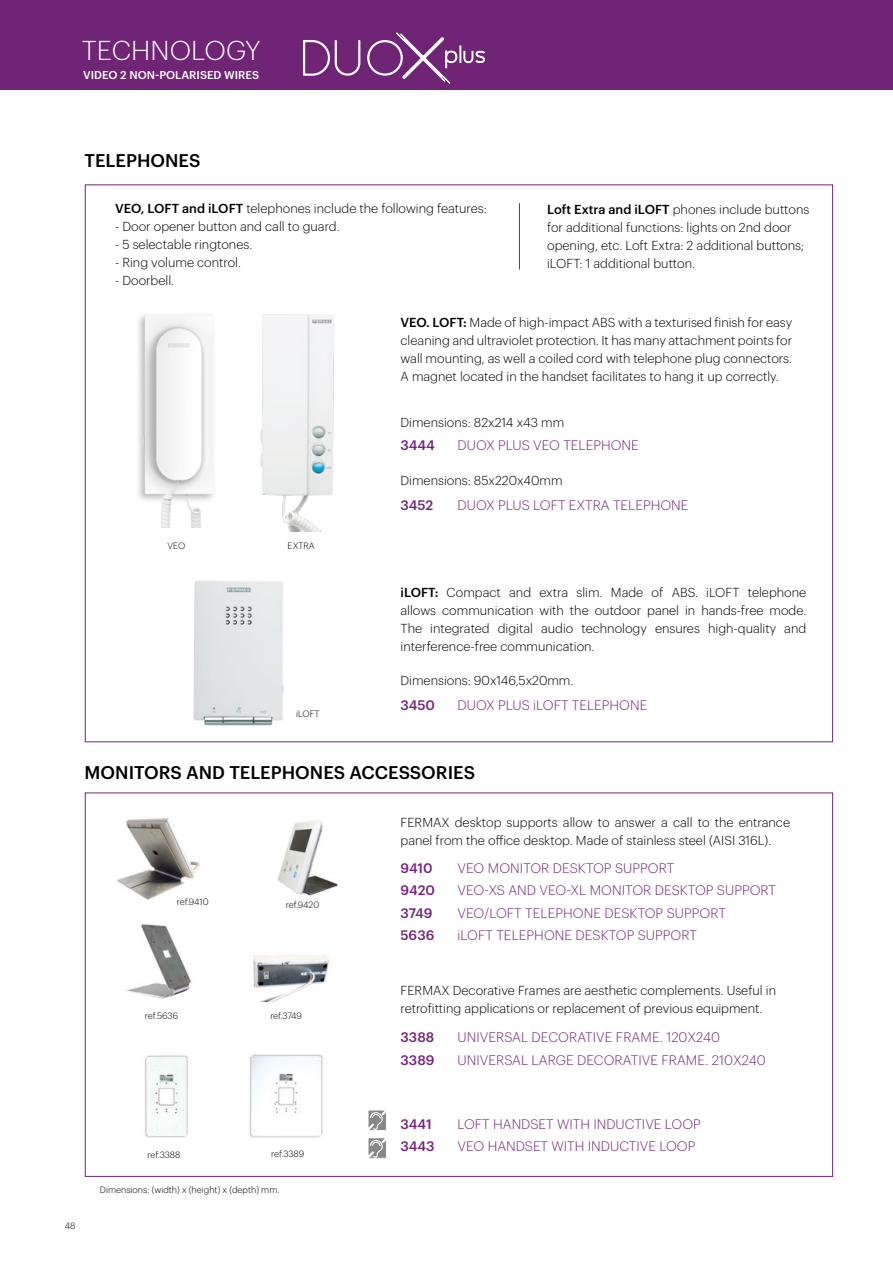
<style>
.page{position:relative;width:893px;height:1263px;background:#fff}
.page>*{position:absolute;margin:0;border:0;box-sizing:border-box;transform-origin:0 0}
.t1{font:300 26.7px "Graphik";letter-spacing:.005em;color:#fff}
.t2{font:500 18px "Graphik";color:#000}
.t3{font:300 13.5px "Graphik";color:#74257a}
.t4{font:500 13.5px "Graphik";color:#74257a}
.t5{font:300 12.75px/18px "Graphik";color:#000}
.t6{font:500 11.1px "Graphik";color:#fff}
.t7{font:300 9px "Graphik";color:#000}
.s1{font-weight:500}
</style>
<div class="page">
<img style="left:260px;top:314px;width:74px;height:217px">
<img style="left:193px;top:581px;width:91px;height:145px">
<svg style="left:370px;top:1112px;width:15px;height:17px"></svg>
<div style="left:368px;top:1110px;width:19px;height:21px;border:1px solid #fff"></div>
<svg style="left:370px;top:1139px;width:15px;height:17px"></svg>
<div style="left:368px;top:1137px;width:19px;height:21px;border:1px solid #fff"></div>
<img style="left:117px;top:818px;width:83px;height:82px">
<img style="left:145px;top:1055px;width:43px;height:83px">
<img style="left:249px;top:1054px;width:74px;height:84px">
<img style="left:126px;top:924px;width:66px;height:75px">
<img style="left:253px;top:955px;width:77px;height:47px">
<img style="left:277px;top:820px;width:61px;height:76px">
<hr style="left:519px;top:203px;width:1px;height:66px;background:#74257a">
<img style="left:138px;top:314px;width:75px;height:214px">
<div style="left:0;top:0;width:893px;height:89px;background:#6f2476"></div>
<svg style="left:367px;top:32px;width:118px;height:52px"></svg>
<svg style="left:303px;top:40px;width:57px;height:36px"></svg>
<h1 class="t1" style="left:82px;top:30px;width:180px">TECHNOLOGY</h1>
<p class="t6" style="left:83px;top:66px;width:178px">VIDEO 2 NON-POLARISED WIRES</p>
<h2 class="t2" style="left:85px;top:146px;width:117px">TELEPHONES</h2>
<p class="t5" style="left:115px;top:198px;width:373px"><span class="s1">VEO, LOFT and iLOFT</span> telephones include the following features:</p>
<p class="t5" style="left:115px;top:216px;width:226px">- Door opener button and call to guard.</p>
<p class="t5" style="left:115px;top:234px;width:139px">- 5 selectable ringtones.</p>
<p class="t5" style="left:115px;top:252px;width:128px">- Ring volume control.</p>
<p class="t5" style="left:115px;top:270px;width:61px">- Doorbell.</p>
<p class="t5" style="left:547px;top:199px;width:264px"><span class="s1">Loft Extra and iLOFT</span> phones include buttons for additional functions: lights on 2nd door opening, etc. Loft Extra: 2 additional buttons; iLOFT: 1 additional button.</p>
<p class="t5" style="left:401px;top:312px;width:393px;text-align:justify"><span class="s1">VEO. LOFT:</span> Made of high-impact ABS with a texturised finish for easy cleaning and ultraviolet protection. It has many attachment points for wall mounting, as well a coiled cord with telephone plug connectors.<br>A magnet located in the handset facilitates to hang it up correctly.</p>
<p class="t5" style="left:401px;top:413px;width:165px">Dimensions: 82x214 x43 mm</p>
<p class="t4" style="left:401px;top:435px;width:36px">3444</p>
<p class="t3" style="left:458px;top:436px;width:183px">DUOX PLUS VEO TELEPHONE</p>
<p class="t5" style="left:401px;top:470px;width:164px">Dimensions: 85x220x40mm</p>
<p class="t7" style="left:168px;top:539px;width:19px">VEO</p>
<p class="t7" style="left:288px;top:539px;width:29px">EXTRA</p>
<p class="t7" style="left:296px;top:707px;width:25px">iLOFT</p>
<p class="t4" style="left:401px;top:495px;width:34px">3452</p>
<p class="t3" style="left:458px;top:496px;width:232px">DUOX PLUS LOFT EXTRA TELEPHONE</p>
<p class="t5" style="left:401px;top:583px;width:407px;text-align:justify"><span class="s1">iLOFT:</span> Compact and extra slim. Made of ABS. iLOFT telephone allows communication with the outdoor panel in hands-free mode.<br>The integrated digital audio technology ensures high-quality and interference-free communication.</p>
<p class="t5" style="left:401px;top:670px;width:174px">Dimensions: 90x146,5x20mm.</p>
<p class="t4" style="left:401px;top:695px;width:36px">3450</p>
<p class="t3" style="left:458px;top:695px;width:191px">DUOX PLUS iLOFT TELEPHONE</p>
<h2 class="t2" style="left:85px;top:759px;width:392px">MONITORS AND TELEPHONES ACCESSORIES</h2>
<p class="t7" style="left:177px;top:895px;width:33px">ref.9410</p>
<p class="t7" style="left:286px;top:898px;width:35px">ref.9420</p>
<p class="t7" style="left:145px;top:1009px;width:35px">ref.5636</p>
<p class="t7" style="left:270px;top:1009px;width:33px">ref.3749</p>
<p class="t7" style="left:65px;top:1219px;width:12px">48</p>
<p class="t7" style="left:148px;top:1148px;width:34px">ref.3388</p>
<p class="t7" style="left:271px;top:1147px;width:34px">ref.3389</p>
<p class="t7" style="left:100px;top:1183px;width:181px">Dimensions: (width) x (height) x (depth) mm.</p>
<p class="t5" style="left:401px;top:812px;width:391px">FERMAX desktop supports allow to answer a call to the entrance panel from the office desktop. Made of stainless steel (AISI 316L).</p>
<p class="t4" style="left:401px;top:857px;width:34px">9410</p>
<p class="t3" style="left:458px;top:858px;width:218px">VEO MONITOR DESKTOP SUPPORT</p>
<p class="t4" style="left:401px;top:880px;width:36px">9420</p>
<p class="t3" style="left:458px;top:880px;width:320px">VEO-XS AND VEO-XL MONITOR DESKTOP SUPPORT</p>
<p class="t4" style="left:401px;top:902px;width:34px">3749</p>
<p class="t3" style="left:458px;top:903px;width:270px">VEO/LOFT TELEPHONE DESKTOP SUPPORT</p>
<p class="t4" style="left:401px;top:925px;width:35px">5636</p>
<p class="t3" style="left:458px;top:925px;width:241px">iLOFT TELEPHONE DESKTOP SUPPORT</p>
<p class="t5" style="left:401px;top:981px;width:377px">FERMAX Decorative Frames are aesthetic complements. Useful in retrofitting applications or replacement of previous equipment.</p>
<p class="t4" style="left:401px;top:1027px;width:35px">3388</p>
<p class="t3" style="left:458px;top:1027px;width:264px">UNIVERSAL DECORATIVE FRAME. 120X240</p>
<p class="t4" style="left:401px;top:1049px;width:35px">3389</p>
<p class="t3" style="left:458px;top:1050px;width:310px">UNIVERSAL LARGE DECORATIVE FRAME. 210X240</p>
<p class="t4" style="left:401px;top:1114px;width:33px">3441</p>
<p class="t3" style="left:458px;top:1114px;width:245px">LOFT HANDSET WITH INDUCTIVE LOOP</p>
<p class="t4" style="left:401px;top:1136px;width:36px">3443</p>
<p class="t3" style="left:458px;top:1137px;width:239px">VEO HANDSET WITH INDUCTIVE LOOP</p>
</div>
